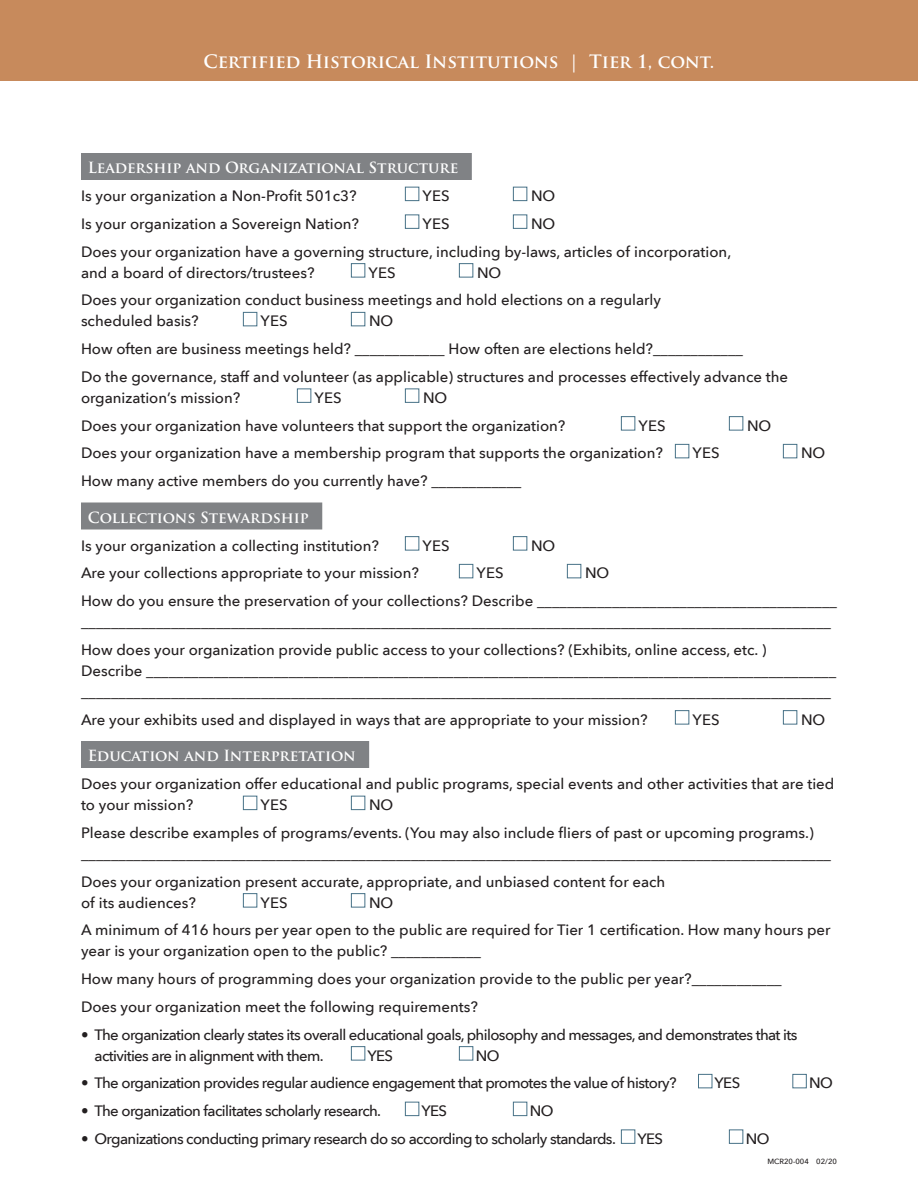
<style>
.page{position:relative;width:918px;height:1188px;background:#fff}
.page>*{position:absolute;margin:0;border:0;box-sizing:border-box;transform-origin:0 0}
.headline{font:700 18px "Trajan Pro";color:#fff}
.text_med{font:500 15px/21px "Avenir Next LT Pro";color:#231f20}
.text_med_w_tabs{font:500 15px/21px "Avenir Next LT Pro";letter-spacing:-.04em;color:#231f20}
.subhead_rule_2{font:700 15px "Trajan Pro";color:#fff}
.t1{font:500 7.5px "Avenir Next LT Pro";color:#231f20}
.s1{font-weight:700}
</style>
<div class="page">
<div style="left:81px;top:153px;width:391px;height:27px;background:#808285"></div>
<div style="left:81px;top:502px;width:241px;height:28px;background:#808285"></div>
<div style="left:81px;top:741px;width:288px;height:27px;background:#808285"></div>
<div style="left:405px;top:187px;width:14px;height:14px;border:1px solid #477187"></div>
<div style="left:513px;top:187px;width:14px;height:14px;border:1px solid #477187"></div>
<div style="left:405px;top:214px;width:14px;height:15px;border:1px solid #477187"></div>
<div style="left:513px;top:214px;width:14px;height:15px;border:1px solid #477187"></div>
<div style="left:351px;top:263px;width:14px;height:15px;border:1px solid #477187"></div>
<div style="left:459px;top:263px;width:14px;height:15px;border:1px solid #477187"></div>
<div style="left:243px;top:312px;width:14px;height:14px;border:1px solid #477187"></div>
<div style="left:351px;top:312px;width:14px;height:14px;border:1px solid #477187"></div>
<div style="left:297px;top:388px;width:14px;height:15px;border:1px solid #477187"></div>
<div style="left:405px;top:388px;width:14px;height:15px;border:1px solid #477187"></div>
<div style="left:621px;top:416px;width:14px;height:14px;border:1px solid #477187"></div>
<div style="left:729px;top:416px;width:14px;height:14px;border:1px solid #477187"></div>
<div style="left:675px;top:444px;width:14px;height:14px;border:1px solid #477187"></div>
<div style="left:783px;top:444px;width:14px;height:14px;border:1px solid #477187"></div>
<div style="left:405px;top:536px;width:14px;height:14px;border:1px solid #477187"></div>
<div style="left:513px;top:536px;width:14px;height:14px;border:1px solid #477187"></div>
<div style="left:459px;top:564px;width:14px;height:14px;border:1px solid #477187"></div>
<div style="left:567px;top:564px;width:14px;height:14px;border:1px solid #477187"></div>
<div style="left:675px;top:710px;width:14px;height:14px;border:1px solid #477187"></div>
<div style="left:783px;top:710px;width:14px;height:14px;border:1px solid #477187"></div>
<div style="left:243px;top:796px;width:14px;height:14px;border:1px solid #477187"></div>
<div style="left:351px;top:796px;width:14px;height:14px;border:1px solid #477187"></div>
<div style="left:243px;top:893px;width:14px;height:15px;border:1px solid #477187"></div>
<div style="left:351px;top:893px;width:14px;height:15px;border:1px solid #477187"></div>
<div style="left:351px;top:1046px;width:14px;height:14px;border:1px solid #477187"></div>
<div style="left:459px;top:1046px;width:14px;height:14px;border:1px solid #477187"></div>
<div style="left:698px;top:1074px;width:14px;height:14px;border:1px solid #477187"></div>
<div style="left:792px;top:1074px;width:15px;height:14px;border:1px solid #477187"></div>
<div style="left:405px;top:1102px;width:14px;height:14px;border:1px solid #477187"></div>
<div style="left:513px;top:1102px;width:14px;height:14px;border:1px solid #477187"></div>
<div style="left:621px;top:1130px;width:14px;height:14px;border:1px solid #477187"></div>
<div style="left:729px;top:1130px;width:14px;height:14px;border:1px solid #477187"></div>
<div style="left:0;top:0;width:918px;height:81px;background:#c78a5c"></div>
<p class="headline" style="left:204px;top:50px;width:512px">Certified Historical Institutions | Tier 1, cont.</p>
<p class="subhead_rule_2" style="left:88px;top:158px;width:372px">Leadership and Organizational Structure</p>
<p class="text_med" style="left:81px;top:185px;width:277px">Is your organization a Non-Profit 501c3?</p>
<p class="text_med" style="left:423px;top:185px;width:28px">YES</p>
<p class="text_med" style="left:531px;top:185px;width:26px">NO</p>
<p class="text_med" style="left:81px;top:213px;width:280px">Is your organization a Sovereign Nation?</p>
<p class="text_med" style="left:423px;top:213px;width:28px">YES</p>
<p class="text_med" style="left:531px;top:213px;width:26px">NO</p>
<p class="text_med" style="left:81px;top:241px;width:652px">Does your organization have a governing structure, including by-laws, articles of incorporation, and a board of directors/trustees?</p>
<p class="text_med" style="left:369px;top:262px;width:28px">YES</p>
<p class="text_med" style="left:477px;top:262px;width:26px">NO</p>
<p class="text_med" style="left:81px;top:289px;width:582px">Does your organization conduct business meetings and hold elections on a regularly scheduled basis?</p>
<p class="text_med" style="left:261px;top:310px;width:28px">YES</p>
<p class="text_med" style="left:369px;top:310px;width:26px">NO</p>
<p class="text_med" style="left:81px;top:338px;width:664px">How often are business meetings held? ____________ How often are elections held?____________</p>
<p class="text_med" style="left:81px;top:366px;width:709px">Do the governance, staff and volunteer (as applicable) structures and processes effectively advance the organization’s mission?</p>
<p class="text_med" style="left:315px;top:387px;width:28px">YES</p>
<p class="text_med" style="left:423px;top:387px;width:26px">NO</p>
<p class="text_med" style="left:81px;top:415px;width:486px">Does your organization have volunteers that support the organization?</p>
<p class="text_med" style="left:639px;top:415px;width:28px">YES</p>
<p class="text_med" style="left:747px;top:415px;width:26px">NO</p>
<p class="text_med" style="left:81px;top:442px;width:584px">Does your organization have a membership program that supports the organization?</p>
<p class="text_med" style="left:693px;top:442px;width:28px">YES</p>
<p class="text_med" style="left:801px;top:442px;width:26px">NO</p>
<p class="text_med" style="left:81px;top:470px;width:442px">How many active members do you currently have? ____________</p>
<p class="subhead_rule_2" style="left:88px;top:508px;width:223px">Collections Stewardship</p>
<p class="text_med" style="left:81px;top:535px;width:299px">Is your organization a collecting institution?</p>
<p class="text_med" style="left:423px;top:535px;width:28px">YES</p>
<p class="text_med" style="left:531px;top:535px;width:26px">NO</p>
<p class="text_med" style="left:81px;top:562px;width:340px">Are your collections appropriate to your mission?</p>
<p class="text_med" style="left:477px;top:562px;width:28px">YES</p>
<p class="text_med" style="left:585px;top:562px;width:26px">NO</p>
<p class="text_med" style="left:81px;top:590px;width:758px">How do you ensure the preservation of your collections? Describe ________________________________________ ____________________________________________________________________________________________________</p>
<p class="text_med" style="left:81px;top:639px;width:757px">How does your organization provide public access to your collections? (Exhibits, online access, etc. )<br>Describe ____________________________________________________________________________________________ ____________________________________________________________________________________________________</p>
<p class="text_med" style="left:81px;top:709px;width:568px">Are your exhibits used and displayed in ways that are appropriate to your mission?</p>
<p class="text_med" style="left:693px;top:709px;width:28px">YES</p>
<p class="text_med" style="left:801px;top:709px;width:26px">NO</p>
<p class="subhead_rule_2" style="left:88px;top:746px;width:269px">Education and Interpretation</p>
<p class="text_med" style="left:81px;top:773px;width:755px">Does your organization offer educational and public programs, special events and other activities that are tied to your mission?</p>
<p class="text_med" style="left:261px;top:794px;width:28px">YES</p>
<p class="text_med" style="left:369px;top:794px;width:26px">NO</p>
<p class="text_med" style="left:81px;top:822px;width:751px">Please describe examples of programs/events. (You may also include fliers of past or upcoming programs.) ____________________________________________________________________________________________________</p>
<p class="text_med" style="left:81px;top:871px;width:586px">Does your organization present accurate, appropriate, and unbiased content for each of its audiences?</p>
<p class="text_med" style="left:261px;top:892px;width:28px">YES</p>
<p class="text_med" style="left:369px;top:892px;width:26px">NO</p>
<p class="text_med" style="left:81px;top:919px;width:751px">A minimum of 416 hours per year open to the public are required for Tier 1 certification. How many hours per year is your organization open to the public? ____________</p>
<p class="text_med" style="left:81px;top:968px;width:702px">How many hours of programming does your organization provide to the public per year?____________</p>
<p class="text_med" style="left:81px;top:996px;width:398px">Does your organization meet the following requirements?</p>
<p class="text_med_w_tabs" style="left:94px;top:1024px;width:704px;text-indent:-14px"><span class="s1">•</span> The organization clearly states its overall educational goals, philosophy and messages, and demonstrates that its activities are in alignment with them.</p>
<p class="text_med_w_tabs" style="left:367px;top:1045px;width:27px">YES</p>
<p class="text_med_w_tabs" style="left:476px;top:1045px;width:25px">NO</p>
<p class="text_med_w_tabs" style="left:81px;top:1072px;width:597px"><span class="s1">•</span> The organization provides regular audience engagement that promotes the value of history?</p>
<p class="text_med_w_tabs" style="left:715px;top:1072px;width:27px">YES</p>
<p class="text_med_w_tabs" style="left:809px;top:1072px;width:25px">NO</p>
<p class="text_med_w_tabs" style="left:81px;top:1100px;width:302px"><span class="s1">•</span> The organization facilitates scholarly research.</p>
<p class="text_med_w_tabs" style="left:421px;top:1100px;width:27px">YES</p>
<p class="text_med_w_tabs" style="left:530px;top:1100px;width:25px">NO</p>
<p class="text_med_w_tabs" style="left:81px;top:1128px;width:536px"><span class="s1">•</span> Organizations conducting primary research do so according to scholarly standards.</p>
<p class="text_med_w_tabs" style="left:637px;top:1128px;width:27px">YES</p>
<p class="text_med_w_tabs" style="left:746px;top:1128px;width:25px">NO</p>
<p class="t1" style="left:767px;top:1157px;width:71px">MCR20-004 02/20</p>
</div>
